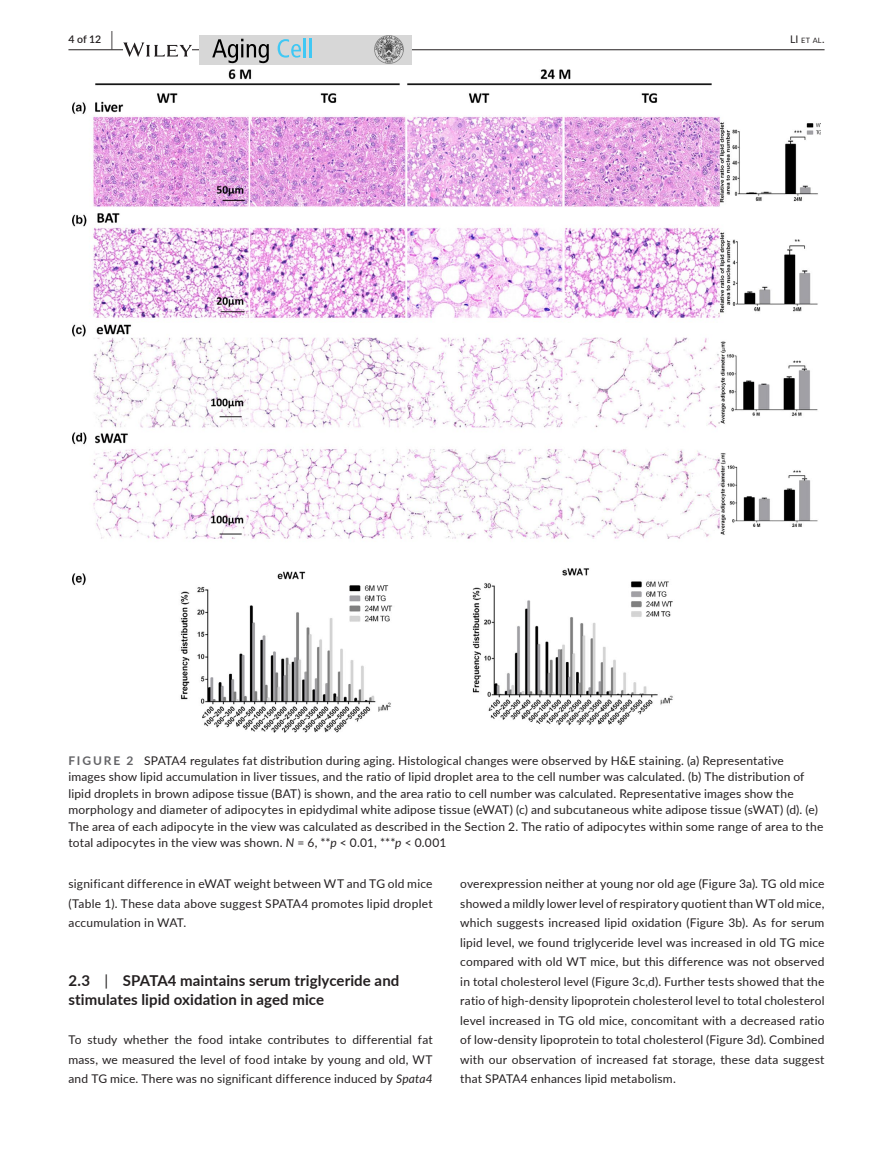
<style>
.page{position:relative;width:893px;height:1174px;background:#fff}
.page>*{position:absolute;margin:0;border:0;box-sizing:border-box;transform-origin:0 0}
.t1{font:700 15px/19.5px "Lato";letter-spacing:.005em;color:#231f20}
.t2{font:12px/19.5px "Lato";letter-spacing:.015em;color:#231f20;text-align:justify}
.t3{font:600 10.5px "Lato";color:#231f20}
.t4{font:7.35px "Lato";color:#231f20}
.s1{font-size:19.5px}
.s2{font-size:10.5px}
.s3{font-weight:700;color:#636366}
.s4{font-style:italic}
.s5{font-weight:400}
</style>
<div class="page">
<hr style="left:68px;top:49px;width:756px;height:1px;background:#231f20">
<svg style="left:123px;top:42px;width:69px;height:15px"></svg>
<div style="left:200px;top:35px;width:212px;height:29px;background:#d7d7d7"></div>
<svg style="left:212px;top:39px;width:57px;height:24px"></svg>
<svg style="left:278px;top:38px;width:28px;height:20px"></svg>
<hr style="left:309px;top:38px;width:3px;height:19px;background:#40c8f4">
<img style="left:375px;top:35px;width:28px;height:29px">
<img style="left:72px;top:69px;width:749px;height:663px">
<p class="t3" style="left:68px;top:31px;width:46px">4 of 12 <span class="s1">|</span></p>
<p class="t4" style="left:790px;top:35px;width:36px"><span class="s2">LI</span> et al<span class="s2">.</span></p>
<p class="t2" style="left:68px;top:751px;width:756px;line-height:16.5px;text-align:left"><span class="s3">FIGURE 2</span> SPATA4 regulates fat distribution during aging. Histological changes were observed by H&amp;E staining. (a) Representative images show lipid accumulation in liver tissues, and the ratio of lipid droplet area to the cell number was calculated. (b) The distribution of lipid droplets in brown adipose tissue (BAT) is shown, and the area ratio to cell number was calculated. Representative images show the morphology and diameter of adipocytes in epidydimal white adipose tissue (eWAT) (c) and subcutaneous white adipose tissue (sWAT) (d). (e)<br>The area of each adipocyte in the view was calculated as described in the Section 2. The ratio of adipocytes within some range of area to the total adipocytes in the view was shown. <span class="s4">N</span> = 6, **<span class="s4">p</span> &lt; 0.01, ***<span class="s4">p</span> &lt; 0.001</p>
<p class="t2" style="left:68px;top:873px;width:366px">significant difference in eWAT weight between WT and TG old mice (Table 1). These data above suggest SPATA4 promotes lipid droplet accumulation in WAT.</p>
<p class="t1" style="left:68px;top:970px;width:332px">2.3 <span class="s5">|</span> SPATA4 maintains serum triglyceride and stimulates lipid oxidation in aged mice</p>
<p class="t2" style="left:68px;top:1029px;width:366px">To study whether the food intake contributes to differential fat mass, we measured the level of food intake by young and old, WT and TG mice. There was no significant difference induced by <span class="s4">Spata4</span></p>
<p class="t2" style="left:460px;top:873px;width:366px">overexpression neither at young nor old age (Figure 3a). TG old mice showed a mildly lower level of respiratory quotient than WT old mice, which suggests increased lipid oxidation (Figure 3b). As for serum lipid level, we found triglyceride level was increased in old TG mice compared with old WT mice, but this difference was not observed in total cholesterol level (Figure 3c,d). Further tests showed that the ratio of high-density lipoprotein cholesterol level to total cholesterol level increased in TG old mice, concomitant with a decreased ratio of low-density lipoprotein to total cholesterol (Figure 3d). Combined with our observation of increased fat storage, these data suggest that SPATA4 enhances lipid metabolism.</p>
</div>
